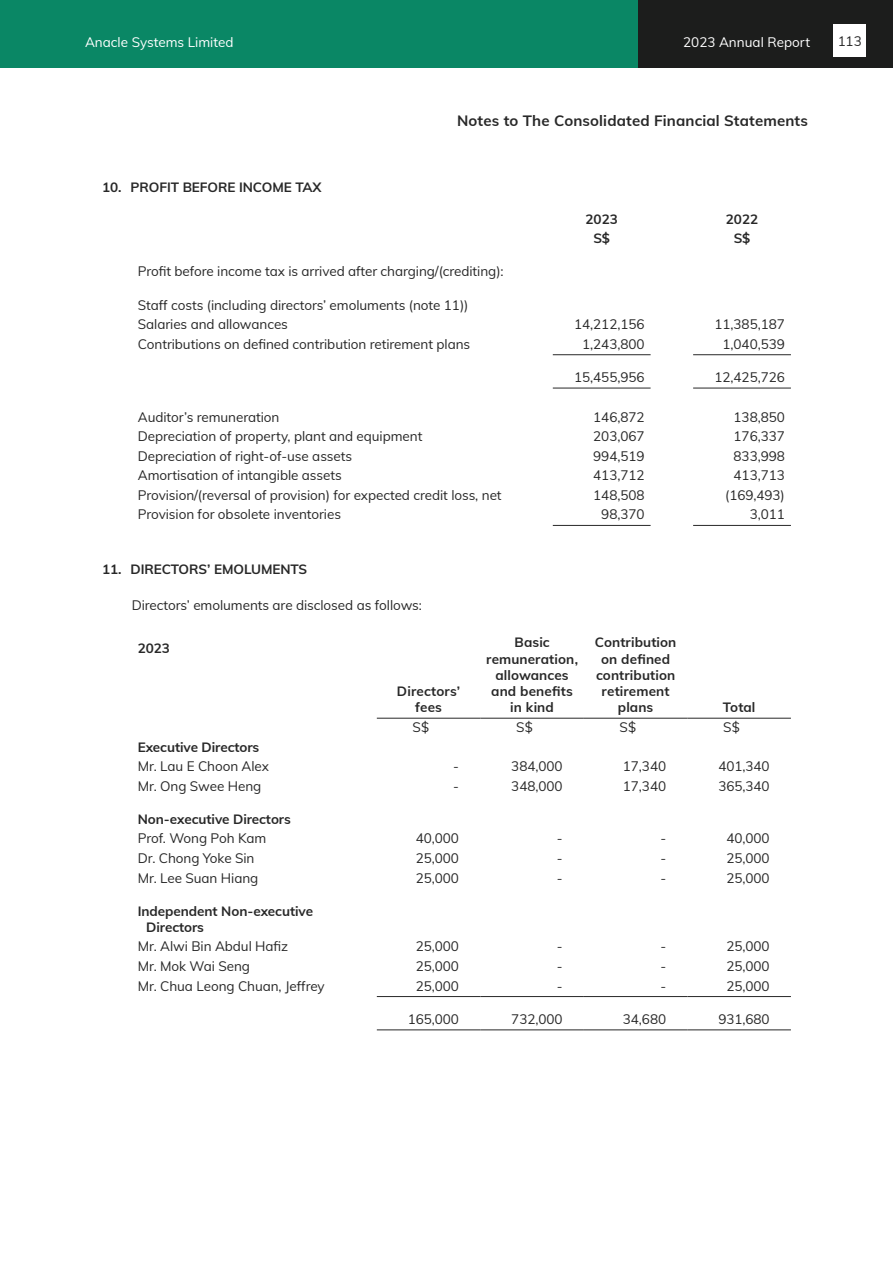
<style>
.page{position:relative;width:893px;height:1263px;background:#fff}
.page>*{position:absolute;margin:0;border:0;box-sizing:border-box;transform-origin:0 0}
.t1{font:700 15px "Mulish";letter-spacing:.01em;color:#282828}
.Notes_to_FS_Number_list_L2_abc{font:13.5px "Mulish";letter-spacing:-.005em;color:#282828}
.Table_heading_2018_2017{font:700 13.5px/16.2px "Mulish";letter-spacing:.005em;color:#282828;text-align:center}
.Notes_to_FS_Number_list_L2_abc-2{font:700 13.5px/16.2px "Mulish";letter-spacing:-.005em;color:#282828}
.t2{font:13.5px "Mulish";color:#fff}
.Table_heading_2018_2017-2{font:13.5px "Mulish";color:#282828}
</style>
<div class="page">
<hr style="left:553px;top:354px;width:98px;height:1px;background:#282828">
<hr style="left:693px;top:354px;width:98px;height:1px;background:#282828">
<hr style="left:553px;top:388px;width:98px;height:1px;background:#282828">
<hr style="left:693px;top:388px;width:98px;height:1px;background:#282828">
<hr style="left:553px;top:525px;width:98px;height:1px;background:#282828">
<hr style="left:693px;top:525px;width:98px;height:1px;background:#282828">
<hr style="left:377px;top:718px;width:103px;height:1px;background:#282828">
<hr style="left:480px;top:718px;width:104px;height:1px;background:#282828">
<hr style="left:584px;top:718px;width:103px;height:1px;background:#282828">
<hr style="left:687px;top:718px;width:104px;height:1px;background:#282828">
<hr style="left:377px;top:996px;width:103px;height:1px;background:#282828">
<hr style="left:480px;top:996px;width:104px;height:1px;background:#282828">
<hr style="left:584px;top:996px;width:103px;height:1px;background:#282828">
<hr style="left:687px;top:996px;width:104px;height:1px;background:#282828">
<hr style="left:377px;top:1029px;width:103px;height:1px;background:#282828">
<hr style="left:480px;top:1029px;width:104px;height:1px;background:#282828">
<hr style="left:584px;top:1029px;width:103px;height:1px;background:#282828">
<hr style="left:687px;top:1029px;width:104px;height:1px;background:#282828">
<div style="left:0;top:0;width:638px;height:68px;background:#0a8765"></div>
<div style="left:638px;top:0;width:255px;height:68px;background:#1c1d1c"></div>
<div style="left:834px;top:24px;width:32px;height:33px;background:#fff"></div>
<p class="t2" style="left:85px;top:32px;width:150px">Anacle Systems Limited</p>
<p class="t2" style="left:683px;top:32px;width:128px">2023 Annual Report</p>
<p class="Notes_to_FS_Number_list_L2_abc" style="left:838px;top:31px;width:26px">113</p>
<p class="Table_heading_2018_2017" style="left:102px;top:179px;width:221px">10. PROFIT BEFORE INCOME TAX</p>
<p class="t1" style="left:457px;top:109px;width:352px">Notes to The Consolidated Financial Statements</p>
<p class="Notes_to_FS_Number_list_L2_abc-2" style="left:586px;top:210px;width:34px">2023</p>
<p class="Notes_to_FS_Number_list_L2_abc-2" style="left:726px;top:210px;width:34px">2022</p>
<p class="Notes_to_FS_Number_list_L2_abc-2" style="left:593px;top:230px;width:18px">S$</p>
<p class="Notes_to_FS_Number_list_L2_abc-2" style="left:734px;top:230px;width:18px">S$</p>
<p class="Notes_to_FS_Number_list_L2_abc" style="left:138px;top:262px;width:367px">Profit before income tax is arrived after charging/(crediting):</p>
<p class="Notes_to_FS_Number_list_L2_abc" style="left:138px;top:295px;width:332px">Staff costs (including directors’ emoluments (note 11))</p>
<p class="Notes_to_FS_Number_list_L2_abc" style="left:138px;top:314px;width:152px">Salaries and allowances</p>
<p class="Notes_to_FS_Number_list_L2_abc" style="left:574px;top:314px;width:72px">14,212,156</p>
<p class="Notes_to_FS_Number_list_L2_abc" style="left:714px;top:314px;width:72px">11,385,187</p>
<p class="Notes_to_FS_Number_list_L2_abc" style="left:138px;top:334px;width:334px">Contributions on defined contribution retirement plans</p>
<p class="Notes_to_FS_Number_list_L2_abc" style="left:582px;top:334px;width:64px">1,243,800</p>
<p class="Notes_to_FS_Number_list_L2_abc" style="left:722px;top:334px;width:64px">1,040,539</p>
<p class="Notes_to_FS_Number_list_L2_abc" style="left:574px;top:367px;width:72px">15,455,956</p>
<p class="Notes_to_FS_Number_list_L2_abc" style="left:714px;top:367px;width:72px">12,425,726</p>
<p class="Notes_to_FS_Number_list_L2_abc" style="left:138px;top:407px;width:143px">Auditor’s remuneration</p>
<p class="Notes_to_FS_Number_list_L2_abc" style="left:593px;top:407px;width:53px">146,872</p>
<p class="Notes_to_FS_Number_list_L2_abc" style="left:734px;top:407px;width:53px">138,850</p>
<p class="Notes_to_FS_Number_list_L2_abc" style="left:138px;top:426px;width:286px">Depreciation of property, plant and equipment</p>
<p class="Notes_to_FS_Number_list_L2_abc" style="left:593px;top:426px;width:53px">203,067</p>
<p class="Notes_to_FS_Number_list_L2_abc" style="left:734px;top:426px;width:53px">176,337</p>
<p class="Notes_to_FS_Number_list_L2_abc" style="left:138px;top:446px;width:216px">Depreciation of right-of-use assets</p>
<p class="Notes_to_FS_Number_list_L2_abc" style="left:593px;top:446px;width:53px">994,519</p>
<p class="Notes_to_FS_Number_list_L2_abc" style="left:734px;top:446px;width:53px">833,998</p>
<p class="Notes_to_FS_Number_list_L2_abc" style="left:138px;top:466px;width:205px">Amortisation of intangible assets</p>
<p class="Notes_to_FS_Number_list_L2_abc" style="left:593px;top:466px;width:53px">413,712</p>
<p class="Notes_to_FS_Number_list_L2_abc" style="left:734px;top:466px;width:53px">413,713</p>
<p class="Notes_to_FS_Number_list_L2_abc" style="left:138px;top:485px;width:365px">Provision/(reversal of provision) for expected credit loss, net</p>
<p class="Notes_to_FS_Number_list_L2_abc" style="left:593px;top:485px;width:53px">148,508</p>
<p class="Notes_to_FS_Number_list_L2_abc" style="left:725px;top:485px;width:61px">(169,493)</p>
<p class="Notes_to_FS_Number_list_L2_abc" style="left:138px;top:505px;width:205px">Provision for obsolete inventories</p>
<p class="Notes_to_FS_Number_list_L2_abc" style="left:601px;top:505px;width:45px">98,370</p>
<p class="Notes_to_FS_Number_list_L2_abc" style="left:750px;top:505px;width:37px">3,011</p>
<p class="Table_heading_2018_2017" style="left:102px;top:560px;width:207px">11. DIRECTORS’ EMOLUMENTS</p>
<p class="Notes_to_FS_Number_list_L2_abc" style="left:132px;top:595px;width:292px">Directors’ emoluments are disclosed as follows:</p>
<p class="Notes_to_FS_Number_list_L2_abc-2" style="left:138px;top:640px;width:34px">2023</p>
<p class="Table_heading_2018_2017" style="left:397px;top:682px;width:65px">Directors’</p>
<p class="Table_heading_2018_2017" style="left:415px;top:698px;width:28px">fees</p>
<p class="Table_heading_2018_2017" style="left:486px;top:634px;width:93px">Basic remuneration, allowances</p>
<p class="Table_heading_2018_2017" style="left:491px;top:682px;width:83px">and benefits in kind</p>
<p class="Table_heading_2018_2017" style="left:595px;top:634px;width:83px">Contribution on defined contribution retirement plans</p>
<p class="Table_heading_2018_2017" style="left:723px;top:698px;width:34px">Total</p>
<p class="Table_heading_2018_2017-2" style="left:413px;top:717px;width:18px">S$</p>
<p class="Table_heading_2018_2017-2" style="left:516px;top:717px;width:18px">S$</p>
<p class="Table_heading_2018_2017-2" style="left:620px;top:717px;width:18px">S$</p>
<p class="Table_heading_2018_2017-2" style="left:723px;top:717px;width:18px">S$</p>
<p class="Notes_to_FS_Number_list_L2_abc-2" style="left:138px;top:738px;width:123px">Executive Directors</p>
<p class="Notes_to_FS_Number_list_L2_abc" style="left:138px;top:756px;width:133px">Mr. Lau E Choon Alex</p>
<p class="Notes_to_FS_Number_list_L2_abc" style="left:453px;top:756px;width:7px">-</p>
<p class="Notes_to_FS_Number_list_L2_abc" style="left:511px;top:756px;width:53px">384,000</p>
<p class="Notes_to_FS_Number_list_L2_abc" style="left:623px;top:756px;width:45px">17,340</p>
<p class="Notes_to_FS_Number_list_L2_abc" style="left:718px;top:756px;width:53px">401,340</p>
<p class="Notes_to_FS_Number_list_L2_abc" style="left:138px;top:776px;width:125px">Mr. Ong Swee Heng</p>
<p class="Notes_to_FS_Number_list_L2_abc" style="left:453px;top:776px;width:7px">-</p>
<p class="Notes_to_FS_Number_list_L2_abc" style="left:511px;top:776px;width:53px">348,000</p>
<p class="Notes_to_FS_Number_list_L2_abc" style="left:623px;top:776px;width:45px">17,340</p>
<p class="Notes_to_FS_Number_list_L2_abc" style="left:718px;top:776px;width:53px">365,340</p>
<p class="Notes_to_FS_Number_list_L2_abc-2" style="left:138px;top:810px;width:155px">Non-executive Directors</p>
<p class="Notes_to_FS_Number_list_L2_abc" style="left:138px;top:829px;width:130px">Prof. Wong Poh Kam</p>
<p class="Notes_to_FS_Number_list_L2_abc" style="left:416px;top:829px;width:45px">40,000</p>
<p class="Notes_to_FS_Number_list_L2_abc" style="left:557px;top:829px;width:7px">-</p>
<p class="Notes_to_FS_Number_list_L2_abc" style="left:660px;top:829px;width:7px">-</p>
<p class="Notes_to_FS_Number_list_L2_abc" style="left:726px;top:829px;width:45px">40,000</p>
<p class="Notes_to_FS_Number_list_L2_abc" style="left:138px;top:848px;width:118px">Dr. Chong Yoke Sin</p>
<p class="Notes_to_FS_Number_list_L2_abc" style="left:416px;top:848px;width:45px">25,000</p>
<p class="Notes_to_FS_Number_list_L2_abc" style="left:557px;top:848px;width:7px">-</p>
<p class="Notes_to_FS_Number_list_L2_abc" style="left:660px;top:848px;width:7px">-</p>
<p class="Notes_to_FS_Number_list_L2_abc" style="left:726px;top:848px;width:45px">25,000</p>
<p class="Notes_to_FS_Number_list_L2_abc" style="left:138px;top:868px;width:122px">Mr. Lee Suan Hiang</p>
<p class="Notes_to_FS_Number_list_L2_abc" style="left:416px;top:868px;width:45px">25,000</p>
<p class="Notes_to_FS_Number_list_L2_abc" style="left:557px;top:868px;width:7px">-</p>
<p class="Notes_to_FS_Number_list_L2_abc" style="left:660px;top:868px;width:7px">-</p>
<p class="Notes_to_FS_Number_list_L2_abc" style="left:726px;top:868px;width:45px">25,000</p>
<p class="Notes_to_FS_Number_list_L2_abc-2" style="left:146px;top:902px;width:168px;text-indent:-9px">Independent Non-executive<br>Directors</p>
<p class="Notes_to_FS_Number_list_L2_abc" style="left:138px;top:937px;width:152px">Mr. Alwi Bin Abdul Hafiz</p>
<p class="Notes_to_FS_Number_list_L2_abc" style="left:416px;top:937px;width:45px">25,000</p>
<p class="Notes_to_FS_Number_list_L2_abc" style="left:557px;top:937px;width:7px">-</p>
<p class="Notes_to_FS_Number_list_L2_abc" style="left:660px;top:937px;width:7px">-</p>
<p class="Notes_to_FS_Number_list_L2_abc" style="left:726px;top:937px;width:45px">25,000</p>
<p class="Notes_to_FS_Number_list_L2_abc" style="left:138px;top:956px;width:114px">Mr. Mok Wai Seng</p>
<p class="Notes_to_FS_Number_list_L2_abc" style="left:416px;top:956px;width:45px">25,000</p>
<p class="Notes_to_FS_Number_list_L2_abc" style="left:557px;top:956px;width:7px">-</p>
<p class="Notes_to_FS_Number_list_L2_abc" style="left:660px;top:956px;width:7px">-</p>
<p class="Notes_to_FS_Number_list_L2_abc" style="left:726px;top:956px;width:45px">25,000</p>
<p class="Notes_to_FS_Number_list_L2_abc" style="left:138px;top:976px;width:188px">Mr. Chua Leong Chuan, Jeffrey</p>
<p class="Notes_to_FS_Number_list_L2_abc" style="left:416px;top:976px;width:45px">25,000</p>
<p class="Notes_to_FS_Number_list_L2_abc" style="left:557px;top:976px;width:7px">-</p>
<p class="Notes_to_FS_Number_list_L2_abc" style="left:660px;top:976px;width:7px">-</p>
<p class="Notes_to_FS_Number_list_L2_abc" style="left:726px;top:976px;width:45px">25,000</p>
<p class="Notes_to_FS_Number_list_L2_abc" style="left:408px;top:1009px;width:53px">165,000</p>
<p class="Notes_to_FS_Number_list_L2_abc" style="left:511px;top:1009px;width:53px">732,000</p>
<p class="Notes_to_FS_Number_list_L2_abc" style="left:623px;top:1009px;width:45px">34,680</p>
<p class="Notes_to_FS_Number_list_L2_abc" style="left:718px;top:1009px;width:53px">931,680</p>
</div>
